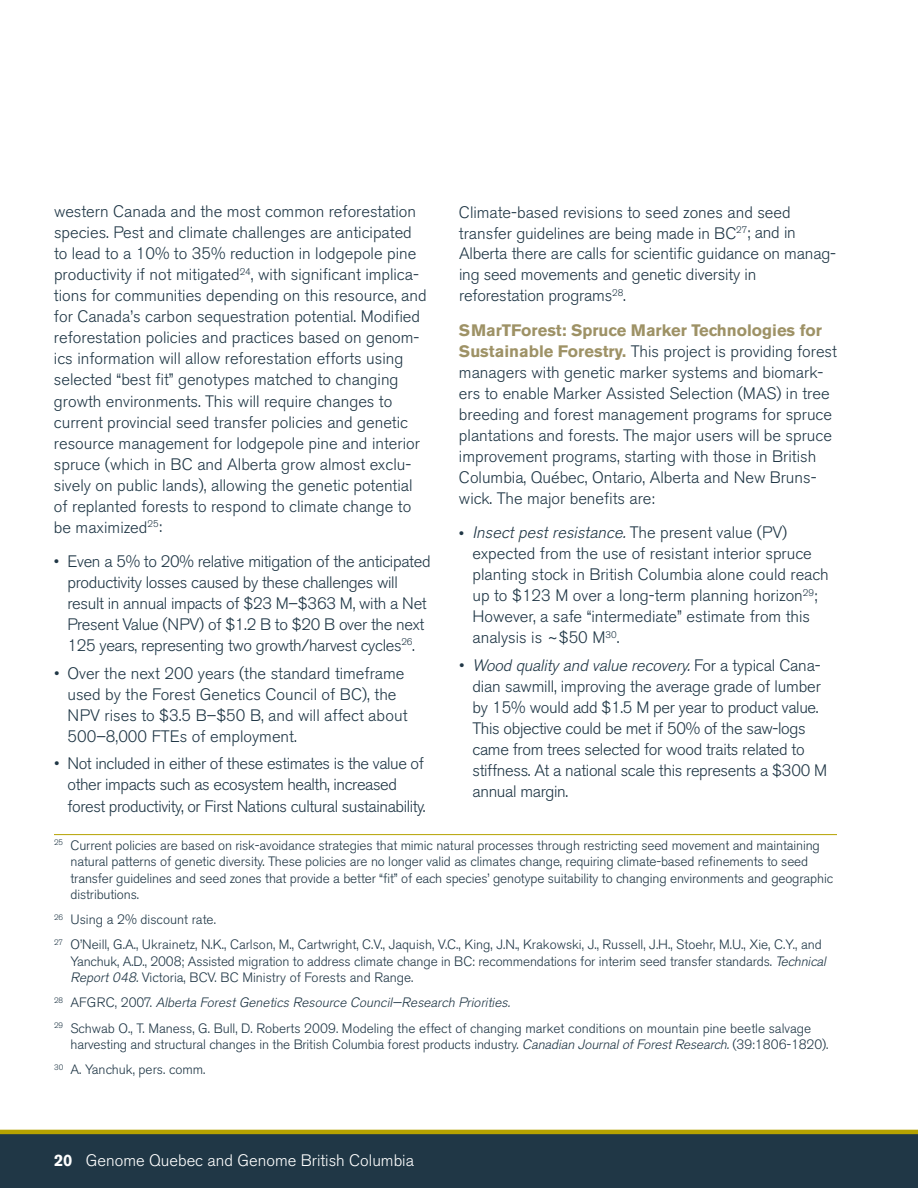
<style>
.page{position:relative;width:918px;height:1188px;background:#fff}
.page>*{position:absolute;margin:0;border:0;box-sizing:border-box;transform-origin:0 0}
.t1{font:300 16.5px/21px "Akzidenz Grotesk BE";color:#203746}
.t2{font:300 16.5px/21px "Akzidenz Grotesk BE";letter-spacing:-.02em;color:#203746}
.t3{font:300 16.5px/21px "Akzidenz Grotesk BE";letter-spacing:-.025em;color:#203746}
.t4{font:300 16.5px "Akzidenz Grotesk BE";color:#fff}
.t5{font:300 13.5px/16.5px "Akzidenz Grotesk BE";letter-spacing:-.01em;color:#203746}
.s1{font-weight:700;color:#9e9266}
.s2{font-style:italic}
.s3{font-weight:700}
</style>
<div class="page">
<div style="left:0;top:1134px;width:918px;height:54px;background:#203746"></div>
<hr style="left:0;top:1130px;width:918px;height:4px;background:#b5a200">
<hr style="left:54px;top:834px;width:783px;height:1px;background:#b5a200">
<p class="t1" style="left:54px;top:202px;width:374px">western Canada and the most common reforestation species. Pest and climate challenges are anticipated to lead to a 10% to 35% reduction in lodgepole pine productivity if not mitigated<sup>24</sup>, with significant implica&shy;tions for communities depending on this resource, and for Canada’s carbon sequestration potential. Modified reforestation policies and practices based on genom&shy;ics information will allow reforestation efforts using selected “best fit” genotypes matched to changing growth environments. This will require changes to current provincial seed transfer policies and genetic resource management for lodgepole pine and interior spruce (which in BC and Alberta grow almost exclu&shy;sively on public lands), allowing the genetic potential of replanted forests to respond to climate change to be maximized<sup>25</sup>:</p>
<p class="t2" style="left:67px;top:551px;width:365px;text-indent:-13px">• Even a 5% to 20% relative mitigation of the anticipated productivity losses caused by these challenges will result in annual impacts of $23 M–$363 M, with a Net Present Value (NPV) of $1.2 B to $20 B over the next 125 years, representing two growth/harvest cycles<sup>26</sup>.</p>
<p class="t1" style="left:68px;top:663px;width:342px;text-indent:-13px">• Over the next 200 years (the standard timeframe used by the Forest Genetics Council of BC), the NPV rises to $3.5 B–$50 B, and will affect about 500–8,000 FTEs of employment.</p>
<p class="t3" style="left:68px;top:754px;width:360px;text-indent:-13px">• Not included in either of these estimates is the value of other impacts such as ecosystem health, increased forest productivity, or First Nations cultural sustainability.</p>
<p class="t1" style="left:459px;top:202px;width:379px">Climate-based revisions to seed zones and seed transfer guidelines are being made in BC<sup>27</sup>; and in Alberta there are calls for scientific guidance on manag&shy;ing seed movements and genetic diversity in reforestation programs<sup>28</sup>.</p>
<p class="t1" style="left:459px;top:320px;width:380px"><span class="s1">SMarTForest: Spruce Marker Technologies for Sustainable Forestry.</span> This project is providing forest managers with genetic marker systems and biomark&shy;ers to enable Marker Assisted Selection (MAS) in tree breeding and forest management programs for spruce plantations and forests. The major users will be spruce improvement programs, starting with those in British Columbia, Québec, Ontario, Alberta and New Bruns&shy;wick. The major benefits are:</p>
<p class="t1" style="left:472px;top:523px;width:358px;text-indent:-13px">• <span class="s2">Insectpestresistance.</span>T h e p re s e n t v a l u e ( PV) expected from the use of resistant interior spruce planting stock in British Columbia alone could reach up to $123 M over a long-term planning horizon<sup>29</sup>; However, a safe “intermediate” estimate from this analysis is ~$50 M<sup>30</sup>.</p>
<p class="t2" style="left:473px;top:655px;width:356px;text-indent:-14px">• <span class="s2">Wood qualityand value recovery.</span>Fo r a ty p i c a l C a n a&shy;dian sawmill, improving the average grade of lumber by 15% would add $1.5 M per year to product value.<br>This objective could be met if 50% of the saw-logs came from trees selected for wood traits related to stiffness. At a national scale this represents a $300 M annual margin.</p>
<p class="t5" style="left:70px;top:837px;width:764px;text-indent:-16px"><sup>25</sup> Current policies are based on risk-avoidance strategies that mimic natural processes through restricting seed movement and maintaining natural patterns of genetic diversity. These policies are no longer valid as climates change, requiring climate-based refinements to seed transfer guidelines and seed zones that provide a better “fit” of each species’ genotype suitability to changing environments and geographic distributions.</p>
<p class="t5" style="left:54px;top:907px;width:769px;line-height:25.2px"><sup>26</sup> Using a 2% discount rate.<br><sup>27</sup> O’Neill, G.A., Ukrainetz, N.K., Carlson, M., Cartwright, C.V., Jaquish, V.C., King, J.N., Krakowski, J., Russell, J.H., Stoehr, M.U., Xie, C.Y., and</p>
<p class="t5" style="left:70px;top:953px;width:760px">Yanchuk, A.D., 2008; Assisted migration to address climate change in BC: recommendations for interim seed transfer standards. <span class="s2">Technical<br>Report048.</span>Victoria, BCV. BC Ministry of Forests and Range.</p>
<p class="t5" style="left:54px;top:990px;width:759px;line-height:25.2px"><sup>2</sup> <sup>8</sup> A F G R C , 2 0 0 7. <span class="s2">Alberta ForestGenetics Resource Council—Research Priorities.<br></span><sup>29</sup> Schwab O., T. Maness, G. Bull, D. Roberts 2009. Modeling the effect of changing market conditions on mountain pine beetle salvage</p>
<p class="t5" style="left:54px;top:1032px;width:776px;line-height:25.2px;text-indent:16px">harvesting and structural changes in the British Columbia forest products industry. <span class="s2">Canadian JournalofForestResearch.</span>(39:1806-1820).<br><sup>30</sup> A. Yanchuk, pers. comm.</p>
<p class="t4" style="left:54px;top:1151px;width:361px"><span class="s3">20</span> Genome Quebec and Genome British Columbia</p>
</div>
